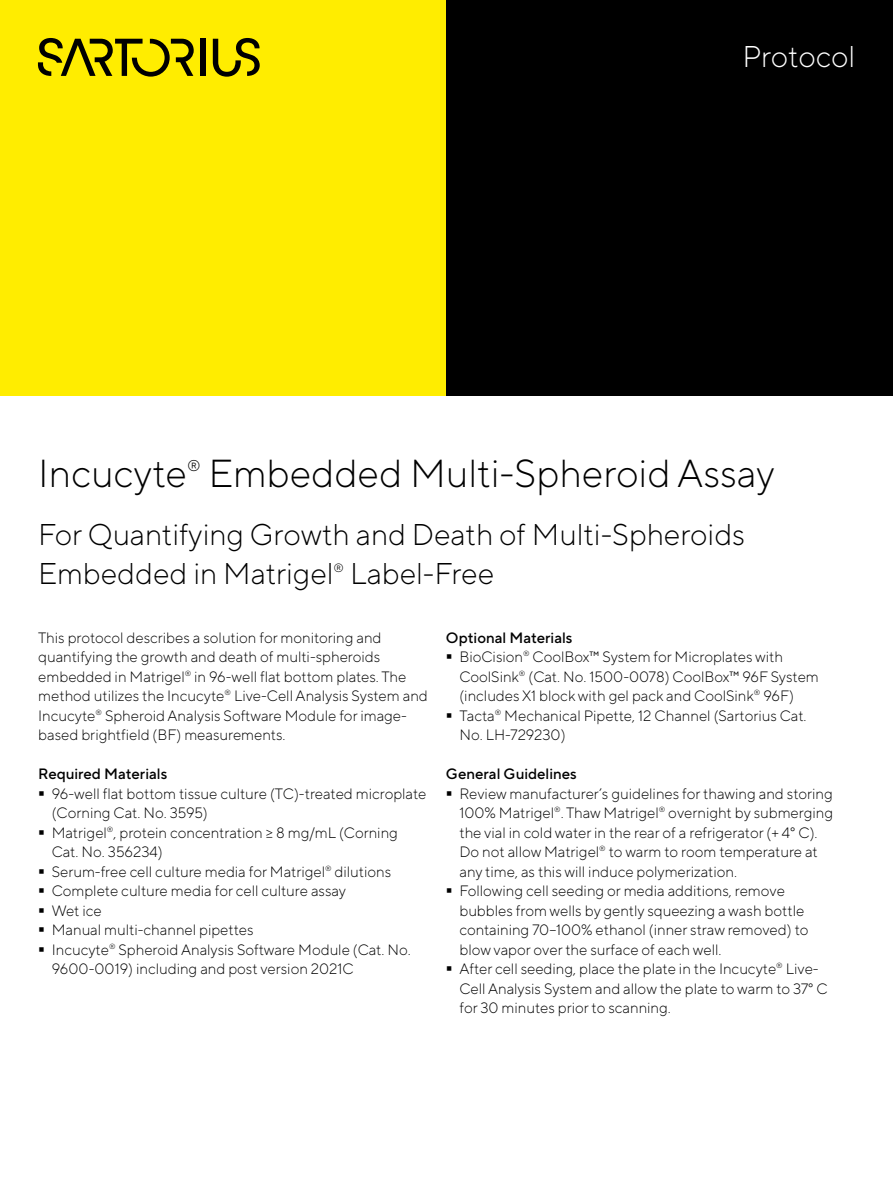
<style>
.page{position:relative;width:893px;height:1191px;background:#fff}
.page>*{position:absolute;margin:0;border:0;box-sizing:border-box;transform-origin:0 0}
.t1{font:300 39px "TT Norms Pro";color:#000}
.t2{font:300 30px/39px "TT Norms Pro";color:#000}
.t3{font:300 30px "TT Norms Pro";letter-spacing:-.01em;color:#fff}
.t4{font:300 15.6px "TT Norms Pro";color:#000}
.t5{font:300 15px/19.5px "TT Norms Pro";color:#000}
.t6{font:500 15px "TT Norms Pro";color:#000}
.t7{font:300 12px "TT Norms Pro";color:#000}
.s1{font-weight:500}
</style>
<div class="page">
<div style="left:0;top:0;width:446px;height:395px;background:#ffed00"></div>
<div style="left:446px;top:0;width:447px;height:395px;background:#000"></div>
<div style="left:200px;top:39px;width:5px;height:37px;background:#000"></div>
<svg style="left:213px;top:38px;width:47px;height:39px"></svg>
<svg style="left:38px;top:38px;width:156px;height:39px"></svg>
<h2 class="t3" style="left:742px;top:35px;width:114px">Protocol</h2>
<h1 class="t1" style="left:38px;top:445px;width:150px">Incucyte</h1>
<p class="t4" style="left:187px;top:454px;width:15px">®</p>
<h1 class="t1" style="left:208px;top:445px;width:568px">Embedded Multi-Spheroid Assay</h1>
<h2 class="t2" style="left:38px;top:513px;width:708px">For Quantifying Growth and Death of Multi-Spheroids<br>Embedded in Matrigel</h2>
<p class="t7" style="left:334px;top:558px;width:12px">®</p>
<h2 class="t2" style="left:350px;top:552px;width:146px">Label-Free</h2>
<p class="t5" style="left:38px;top:626px;width:391px">This protocol describes a solution for monitoring and quantifying the growth and death of multi-spheroids embedded in Matrigel<sup>®</sup> in 96-well flat bottom plates. The method utilizes the Incucyte<sup>®</sup> Live-Cell Analysis System and Incucyte<sup>®</sup> Spheroid Analysis Software Module for image&shy;based brightfield (BF) measurements.</p>
<p class="t6" style="left:38px;top:763px;width:130px">Required Materials</p>
<p class="t5" style="left:52px;top:782px;width:376px">96-well flat bottom tissue culture (TC)-treated microplate (Corning Cat. No. 3595)<br>Matrigel<sup>®</sup>, protein concentration ≥ 8 mg/mL (Corning Cat. No. 356234)<br>Serum-free cell culture media for Matrigel<sup>®</sup> dilutions Complete culture media for cell culture assay<br>Wet ice<br>Manual multi-channel pipettes<br>Incucyte<sup>®</sup> Spheroid Analysis Software Module (Cat. No.<br>9600-0019) including and post version 2021C</p>
<p class="t5" style="left:459px;top:626px;width:361px;text-indent:-13px"><span class="s1">Optional Materials<br></span>BioCision<sup>®</sup> CoolBox™ System for Microplates with CoolSink<sup>®</sup> (Cat. No. 1500-0078) CoolBox™ 96F System (includes X1 block with gel pack and CoolSink<sup>®</sup> 96F)<br>Tacta<sup>®</sup> Mechanical Pipette, 12 Channel (Sartorius Cat.<br>No. LH-729230)</p>
<p class="t6" style="left:446px;top:763px;width:132px">General Guidelines</p>
<p class="t5" style="left:459px;top:782px;width:375px">Review manufacturer’s guidelines for thawing and storing 100% Matrigel<sup>®</sup>. Thaw Matrigel<sup>®</sup> overnight by submerging the vial in cold water in the rear of a refrigerator (+ 4° C).<br>Do not allow Matrigel<sup>®</sup> to warm to room temperature at any time, as this will induce polymerization.<br>Following cell seeding or media additions, remove bubbles from wells by gently squeezing a wash bottle containing 70–100% ethanol (inner straw removed) to blow vapor over the surface of each well.<br>After cell seeding, place the plate in the Incucyte<sup>®</sup> Live-Cell Analysis System and allow the plate to warm to 37° C for 30 minutes prior to scanning.</p>
</div>
